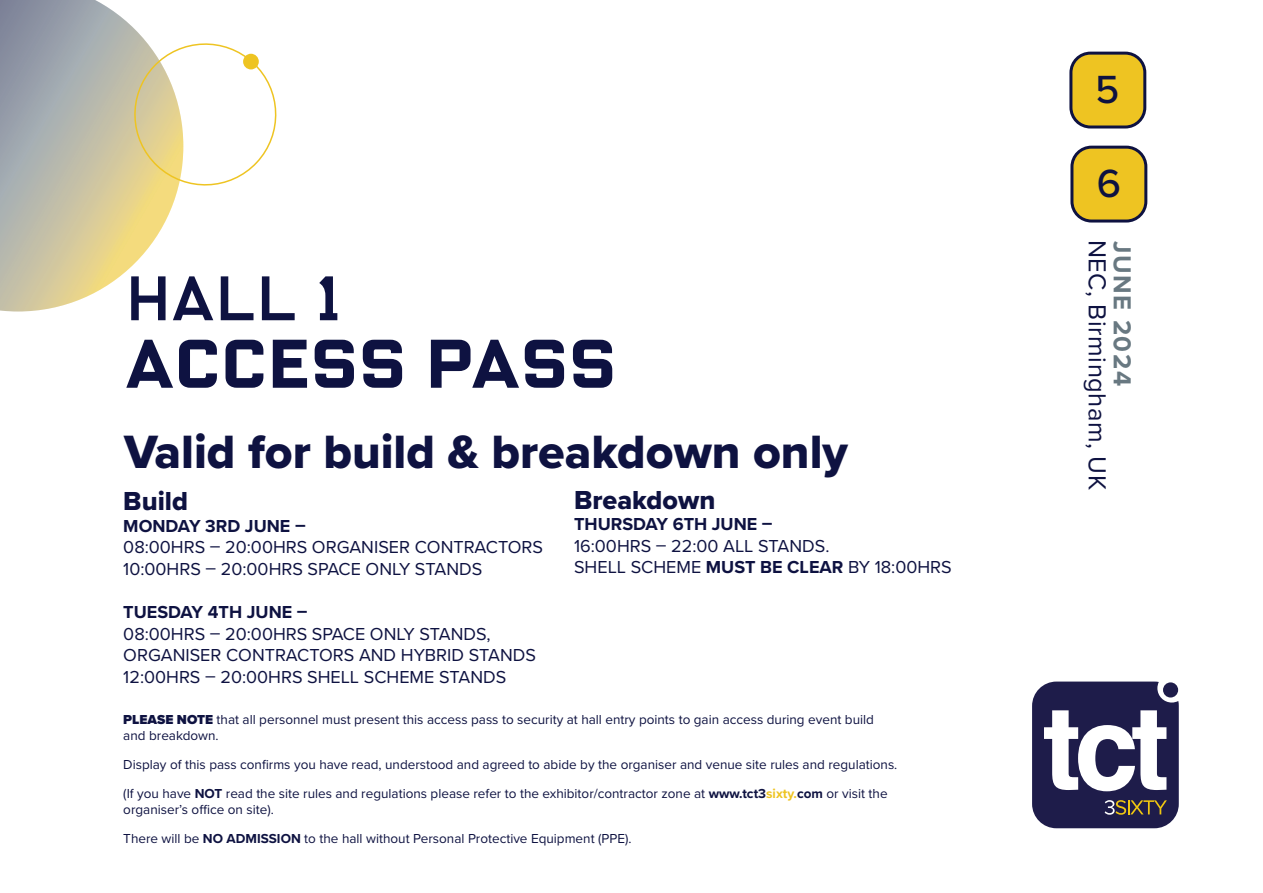
<style>
.page{position:relative;width:1263px;height:893px;background:#fff}
.page>*{position:absolute;margin:0;border:0;box-sizing:border-box;transform-origin:0 0}
.t1{font:700 69px "Oxide Solid Pro";letter-spacing:-.03em;color:#0e1241}
.t2{font:63px "Oxide Solid Pro";color:#0e1241}
.t3{font:48.45px "Proxima Nova Extrabld";color:#0e1241}
.t4{font:500 40.65px "Proxima Nova";color:#0e1241}
.t5{font:27px "Proxima Nova Extrabld";color:#0e1241}
.t6{font:25.5px "Proxima Nova";letter-spacing:.02em;color:#0e1241}
.t7{font:700 25.5px "Proxima Nova";letter-spacing:.06em;color:#687881}
.t8{font:18px/21.6px "Proxima Nova";color:#0e1241}
.t9{font:700 18px "Proxima Nova";color:#0e1241}
.t10{font:13.5px/28.8px "Proxima Nova";color:#0e1241}
.s1{font-weight:700}
.s2{font-weight:900}
.s3{font-weight:700;color:#eec422}
</style>
<div class="page">
<svg style="left:1032px;top:682px;width:147px;height:146px"></svg>
<div style="left:1163px;top:682px;width:15px;height:15px;background:#1e1c4a;border-radius:50%"></div>
<div style="left:1071px;top:53px;width:74px;height:74px;background:#eec422;border-radius:20px"></div>
<div style="left:1069px;top:52px;width:77px;height:76px;border:3px solid #0e1241;border-radius:20px"></div>
<div style="left:1072px;top:147px;width:74px;height:74px;background:#eec422;border-radius:20px"></div>
<div style="left:1070px;top:146px;width:77px;height:77px;border:3px solid #0e1241;border-radius:20px"></div>
<svg style="left:0;top:0;width:177px;height:311px;background:#c4c2b0"></svg>
<svg style="left:125px;top:34px;width:152px;height:158px"></svg>
<h2 class="t2" style="left:124px;top:248px;width:220px">Hall 1</h2>
<h1 class="t1" style="left:124px;top:308px;width:495px">ACCESS PASS</h1>
<h3 class="t3" style="left:124px;top:416px;width:725px">Valid for build &amp; breakdown only</h3>
<h3 class="t5" style="left:123px;top:481px;width:66px">Build</h3>
<h3 class="t9" style="left:123px;top:512px;width:184px">MONDAY 3RD JUNE –</h3>
<h3 class="t8" style="left:123px;top:536px;width:421px">08:00HRS – 20:00HRS ORGANISER CONTRACTORS<br>10:00HRS – 20:00HRS SPACE ONLY STANDS</h3>
<h3 class="t9" style="left:123px;top:599px;width:186px">TUESDAY 4TH JUNE –</h3>
<h3 class="t8" style="left:123px;top:622px;width:414px">08:00HRS – 20:00HRS SPACE ONLY STANDS,<br>ORGANISER CONTRACTORS AND HYBRID STANDS<br>12:00HRS – 20:00HRS SHELL SCHEME STANDS</h3>
<h3 class="t5" style="left:574px;top:479px;width:143px">Breakdown</h3>
<h3 class="t9" style="left:574px;top:511px;width:200px">THURSDAY 6TH JUNE –</h3>
<h3 class="t8" style="left:574px;top:534px;width:379px">16:00HRS – 22:00 ALL STANDS.<br>SHELL SCHEME <span class="s1">MUST BE CLEAR</span> BY 18:00HRS</h3>
<p class="t10" style="left:123px;top:711px;width:752px;line-height:16.2px"><span class="s2">PLEASE NOTE</span> that all personnel must present this access pass to security at hall entry points to gain access during event build and breakdown.</p>
<p class="t10" style="left:123px;top:750px;width:775px">Display of this pass confirms you have read, understood and agreed to abide by the organiser and venue site rules and regulations. (If you have <span class="s1">NOT</span> read the site rules and regulations please refer to the exhibitor/contractor zone at <span class="s1">www.tct3</span><span class="s3">sixty.</span><span class="s1">com</span> or visit the</p>
<p class="t10" style="left:123px;top:795px;width:510px">organiser’s office on site).<br>There will be <span class="s1">NO ADMISSION</span> to the hall without Personal Protective Equipment (PPE).</p>
<h3 class="t4" style="left:1095px;top:59px;width:26px">5</h3>
<h3 class="t4" style="left:1097px;top:153px;width:26px">6</h3>
<h3 class="t6" style="left:1116px;top:240px;width:252px;rotate:90deg">NEC, Birmingham, UK</h3>
<h3 class="t7" style="left:1141px;top:241px;width:146px;rotate:90deg">JUNE 2024</h3>
</div>
